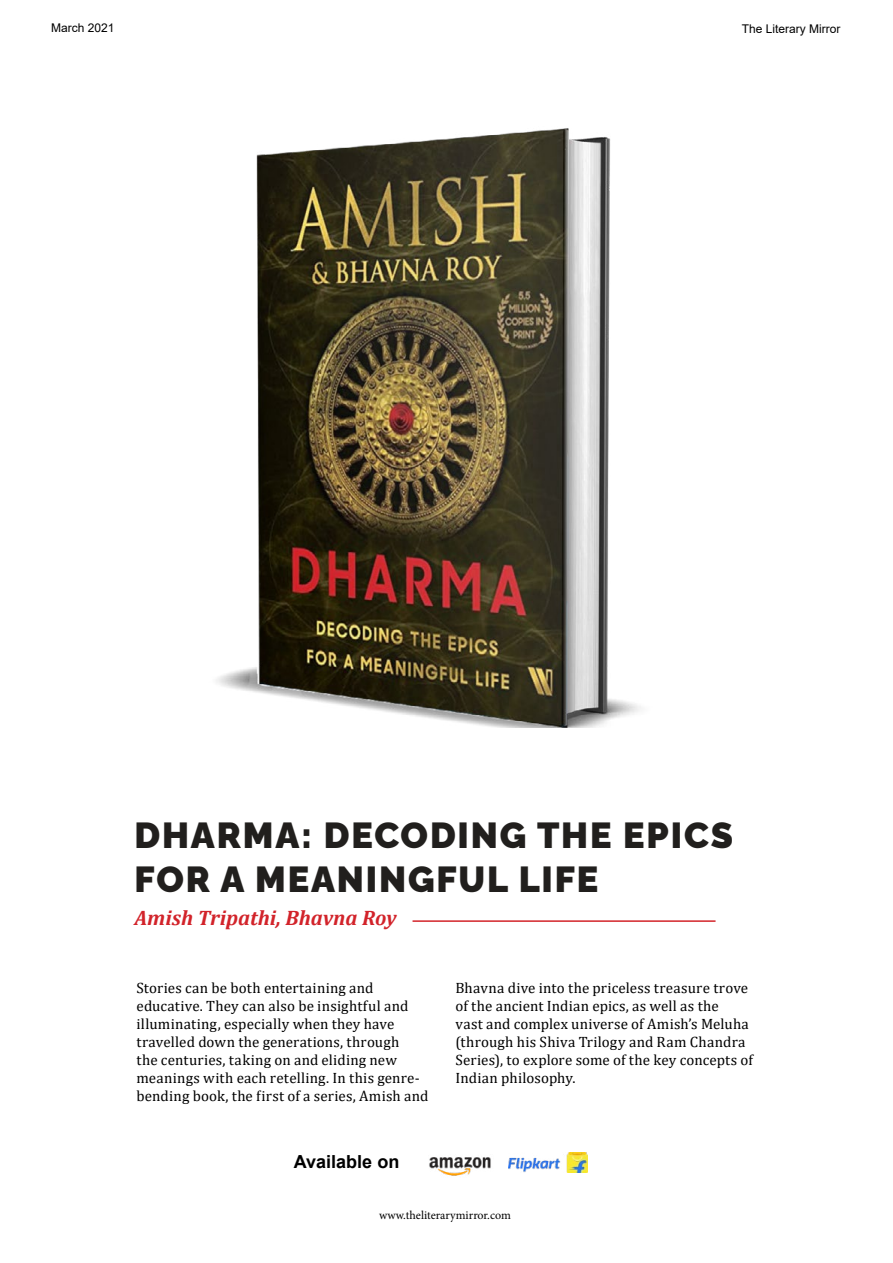
<style>
.page{position:relative;width:893px;height:1263px;background:#fff}
.page>*{position:absolute;margin:0;border:0;box-sizing:border-box;transform-origin:0 0}
.t1{font:900 36px/43.2px "Raleway";letter-spacing:.05em;color:#211f1d}
.t2{font:italic 700 21px "Cambria";color:#d2232a}
.t3{font:700 18px "Arial";color:#000}
.t4{font:15px/18px "Cambria";letter-spacing:.01em;color:#000}
.t5{font:12px "Arial";color:#000}
.t6{font:12px "Minion Pro";color:#000}
</style>
<div class="page">
<img style="left:216px;top:128px;width:425px;height:599px">
<img style="left:429px;top:1157px;width:80px;height:19px">
<img style="left:509px;top:1152px;width:79px;height:21px">
<hr style="left:412px;top:920px;width:304px;height:2px;background:#d3242a">
<p class="t5" style="left:51px;top:20px;width:65px">March 2021</p>
<p class="t5" style="left:742px;top:20px;width:100px">The Literary Mirror</p>
<h1 class="t1" style="left:135px;top:811px;width:600px">DHARMA: DECODING THE EPICS<br>FOR A MEANINGFUL LIFE</h1>
<h2 class="t2" style="left:135px;top:903px;width:263px">Amish Tripathi, Bhavna Roy</h2>
<p class="t4" style="left:136px;top:978px;width:293px">Stories can be both entertaining and educative. They can also be insightful and illuminating, especially when they have travelled down the generations, through<br>the centuries, taking on and eliding new meanings with each retelling. In this genre&shy;bending book, the first of a series, Amish and</p>
<p class="t4" style="left:455px;top:978px;width:299px">Bhavna dive into the priceless treasure trove of the ancient Indian epics, as well as the<br>vast and complex universe of Amish’s Meluha (through his Shiva Trilogy and Ram Chandra Series), to explore some of the key concepts of Indian philosophy.</p>
<p class="t3" style="left:294px;top:1149px;width:107px">Available on</p>
<p class="t6" style="left:379px;top:1207px;width:133px">www.theliterarymirror.com</p>
</div>
